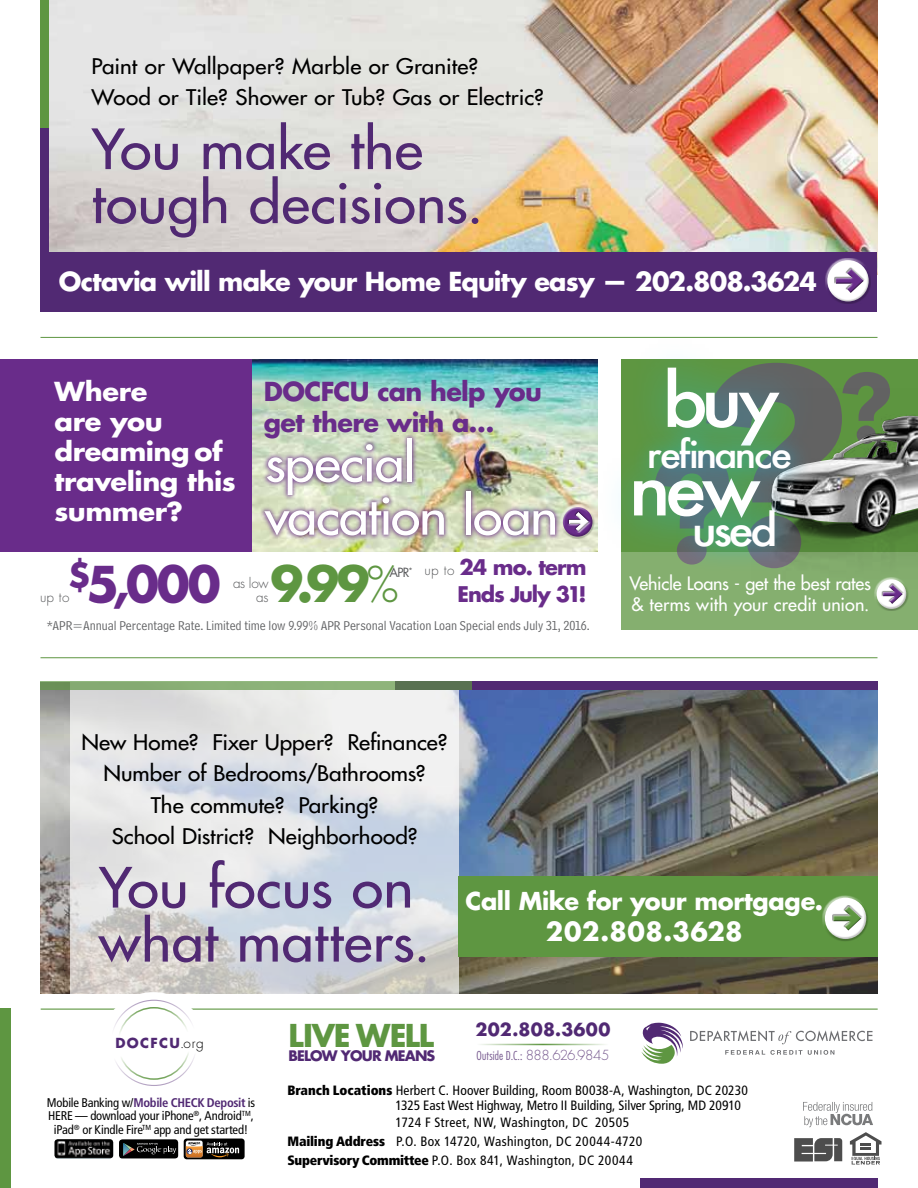
<style>
.page{position:relative;width:918px;height:1188px;background:#fff}
.page>*{position:absolute;margin:0;border:0;box-sizing:border-box;transform-origin:0 0}
.t1{font:500 71.85px/88.5px "Futura";letter-spacing:-.075em;color:#fff;text-align:center;scale:1.07 1}
.t2{font:500 54px/54px "Futura Std";letter-spacing:.005em;color:#512973;scale:1.07 1}
.t3{font:500 50.25px/53.1px "Futura Std";letter-spacing:-.02em;color:#fff;scale:1.07 1}
.t4{font:700 48px "Futura Std";color:#692c8a}
.t5{font:700 48px "Futura Std";color:#5e9641}
.t6{font:500 43.2px "Futura";color:#fff;scale:1.07 1}
.t7{font:500 36.6px "Futura";letter-spacing:-.07em;color:#fff;scale:1.07 1}
.t8{font:700 30.6px "Futura Std";letter-spacing:-.04em;color:#5e9641}
.t9{font:700 25.5px "Futura Std";letter-spacing:-.025em;color:#fff}
.t10{font:700 25.5px/30px "Futura";letter-spacing:-.015em;color:#fff;scale:1.07 1}
.t11{font:700 25.5px/31.5px "Futura Std";letter-spacing:-.025em;color:#692c8a}
.t12{font:700 25.5px "Futura Std";letter-spacing:.02em;color:#fff}
.t13{font:700 24px "Futura Std";letter-spacing:-.01em;color:#fff}
.t14{font:500 21px/31.5px "Futura Std";color:#000;text-align:center;scale:1.07 1}
.t15{font:700 21px "Futura Std";letter-spacing:-.04em;color:#692c8a}
.t16{font:500 18px/21px "Futura Std";letter-spacing:-.005em;color:#fff}
.t17{font:700 17.55px "Futura Std";letter-spacing:.01em;color:#512973}
.t18{font:700 14.1px "Futura Std";letter-spacing:-.06em;color:#512973}
.t19{font:condensed 13.5px/15px "Frutiger LT Std";letter-spacing:.01em;color:#000}
.t20{font:13.5px "Bell Centennial Address";letter-spacing:-.005em;color:#636466}
.t21{font:condensed 13.5px "Frutiger LT Std";letter-spacing:.03em;color:#000}
.t22{font:300 13.5px "Futura Std";letter-spacing:-.045em;color:#785b90}
.t23{font:300 13.5px/13.5px "Futura Std";letter-spacing:-.02em;color:#58595b;text-align:right}
.t24{font:700 13.5px "Futura";letter-spacing:.1em;color:#512973}
.t25{font:condensed 12.6px/13.5px "Frutiger LT Std";letter-spacing:-.015em;color:#000;text-align:center}
.t26{font:12.45px "Futura Std";color:#58595b}
.s1{font-weight:300;font-size:13.5px;color:#58595b}
.s2{font-weight:300}
.s3{font-weight:300;color:#000}
.s4{font-stretch:condensed;font-size:12px}
.s5{font-weight:400;font-size:12px}
.s6{font-weight:700;color:#512973}
.s7{font-weight:900}
</style>
<div class="page">
<img style="left:40px;top:690px;width:838px;height:304px">
<svg style="left:70px;top:681px;width:389px;height:313px"></svg>
<div style="left:395px;top:682px;width:483px;height:8px;background:#512973"></div>
<svg style="left:40px;top:682px;width:432px;height:8px;fill:#89ae75"></svg>
<div style="left:458px;top:877px;width:420px;height:80px;background:#5e9641"></div>
<div style="left:640px;top:1179px;width:238px;height:9px;background:#512973"></div>
<svg style="left:794px;top:1102px;width:88px;height:63px"></svg>
<hr style="left:41px;top:1009px;width:837px;height:1px;background:#5e9641">
<div style="left:0;top:1009px;width:11px;height:179px;background:#5e9641"></div>
<hr style="left:477px;top:1044px;width:133px;height:1px;background:#5e9641">
<div style="left:100px;top:992px;width:107px;height:107px;background:#fff;border-radius:50%"></div>
<div style="left:118px;top:1007px;width:72px;height:73px;border:2px solid #5e9641;border-radius:50%"></div>
<img style="left:54px;top:1139px;width:59px;height:20px">
<svg style="left:119px;top:1139px;width:59px;height:20px"></svg>
<svg style="left:184px;top:1139px;width:61px;height:20px"></svg>
<svg style="left:186px;top:1141px;width:53px;height:16px"></svg>
<hr style="left:40px;top:657px;width:838px;height:1px;background:#5e9641">
<hr style="left:40px;top:337px;width:838px;height:1px;background:#5e9641">
<svg style="left:641px;top:1022px;width:42px;height:42px"></svg>
<svg style="left:690px;top:1030px;width:183px;height:14px"></svg>
<svg style="left:725px;top:1050px;width:109px;height:5px"></svg>
<img style="left:49px;top:0;width:829px;height:252px">
<div style="left:40px;top:252px;width:838px;height:59px;background:#512973"></div>
<div style="left:40px;top:0;width:9px;height:147px;background:#5e9641"></div>
<div style="left:41px;top:128px;width:8px;height:183px;background:#512973"></div>
<div style="left:825px;top:258px;width:44px;height:33px;background:#fff;opacity:.75"></div>
<div style="left:827px;top:267px;width:44px;height:37px;background:#000;opacity:.23"></div>
<svg style="left:840px;top:262px;width:28px;height:37px"></svg>
<div style="left:834px;top:267px;width:32px;height:23px;background:#fff;opacity:.75"></div>
<div style="left:834px;top:273px;width:32px;height:22px;background:#000;opacity:.42"></div>
<div style="left:823px;top:895px;width:43px;height:33px;background:#fff;opacity:.75"></div>
<div style="left:824px;top:905px;width:44px;height:36px;background:#000;opacity:.23"></div>
<svg style="left:838px;top:900px;width:28px;height:37px"></svg>
<div style="left:831px;top:904px;width:32px;height:24px;background:#fff;opacity:.75"></div>
<div style="left:831px;top:910px;width:32px;height:22px;background:#000;opacity:.42"></div>
<div style="left:621px;top:359px;width:297px;height:271px;background:#5e9641"></div>
<div style="left:621px;top:553px;width:297px;height:77px;background:#85af6f"></div>
<svg style="left:822px;top:372px;width:68px;height:17px"></svg>
<img style="left:803px;top:389px;width:115px;height:170px">
<img style="left:803px;top:416px;width:115px;height:116px">
<div style="left:629px;top:331px;width:193px;height:159px;background:#12c3f4;opacity:.33"></div>
<div style="left:595px;top:442px;width:208px;height:120px;background:#12c3f4;opacity:.33"></div>
<div style="left:630px;top:418px;width:184px;height:73px;background:#12c3f4;opacity:.33"></div>
<div style="left:672px;top:488px;width:131px;height:86px;background:#12c3f4;opacity:.33"></div>
<div style="left:874px;top:577px;width:33px;height:25px;background:#fff;opacity:.75"></div>
<div style="left:876px;top:584px;width:33px;height:27px;background:#000;opacity:.23"></div>
<svg style="left:885px;top:580px;width:21px;height:29px"></svg>
<div style="left:881px;top:582px;width:23px;height:20px;background:#fff;opacity:.75"></div>
<div style="left:881px;top:587px;width:24px;height:19px;background:#000;opacity:.42"></div>
<div style="left:0;top:359px;width:264px;height:193px;background:#692c8a"></div>
<img style="left:253px;top:359px;width:344px;height:193px">
<div style="left:259px;top:433px;width:301px;height:108px;background:#692c8a;opacity:.8"></div>
<div style="left:560px;top:505px;width:33px;height:24px;background:#fff;opacity:.75"></div>
<div style="left:562px;top:512px;width:33px;height:27px;background:#000;opacity:.23"></div>
<svg style="left:571px;top:507px;width:21px;height:29px"></svg>
<div style="left:567px;top:510px;width:24px;height:20px;background:#fff;opacity:.75"></div>
<div style="left:567px;top:515px;width:24px;height:18px;background:#000;opacity:.42"></div>
<h3 class="t14" style="left:92px;top:50px;width:424px;text-align:left">Paint or Wallpaper? Marble or Granite?<br>Wood or Tile? Shower or Tub? Gas or Electric?</h3>
<h2 class="t2" style="left:92px;top:122px;width:368px">You make the tough decisions.</h2>
<h3 class="t9" style="left:59px;top:264px;width:760px">Octavia will make your Home Equity easy — 202.808.3624</h3>
<h3 class="t10" style="left:55px;top:376px;width:171px">Where<br>are you dreaming of traveling this summer?</h3>
<h3 class="t11" style="left:264px;top:375px;width:280px">DOCFCU can help you get there with a…</h3>
<h3 class="t3" style="left:265px;top:437px;width:276px">special vacation loan</h3>
<h3 class="t4" style="left:68px;top:552px;width:155px"><sup>$</sup>5,000</h3>
<h3 class="t15" style="left:425px;top:553px;width:164px"><span class="s1">up to</span> 24 mo. term</h3>
<h3 class="t5" style="left:271px;top:552px;width:130px">9.99<span class="s2">%</span></h3>
<p class="t26" style="left:389px;top:565px;width:25px">APR<sup>*</sup></p>
<p class="t23" style="left:233px;top:577px;width:37px">as low as</p>
<h3 class="t15" style="left:457px;top:580px;width:131px">Ends July 31!</h3>
<p class="t23" style="left:40px;top:590px;width:31px">up to</p>
<p class="t20" style="left:47px;top:618px;width:545px">*APR=Annual Percentage Rate. Limited time low 9.99% APR Personal Vacation Loan Special ends July 31, 2016.</p>
<h1 class="t1" style="left:629px;top:355px;width:143px">buy new</h1>
<h3 class="t7" style="left:647px;top:429px;width:138px">refinance</h3>
<h3 class="t6" style="left:692px;top:500px;width:82px">used</h3>
<h3 class="t16" style="left:629px;top:573px;width:243px">Vehicle Loans - get the best rates &amp; terms with your credit union.</h3>
<h3 class="t14" style="left:81px;top:726px;width:344px">New Home? Fixer Upper? Refinance?<br>Number of Bedrooms/Bathrooms?<br>The commute? Parking?<br>School District? Neighborhood?</h3>
<h2 class="t2" style="left:99px;top:861px;width:311px">You focus on what matters.</h2>
<h3 class="t13" style="left:466px;top:885px;width:359px">Call Mike for your mortgage.</h3>
<h3 class="t12" style="left:546px;top:915px;width:198px">202.808.3628</h3>
<p class="t24" style="left:115px;top:1033px;width:90px">DOCFCU<span class="s3">.org</span></p>
<h3 class="t8" style="left:288px;top:1015px;width:147px">live well</h3>
<p class="t18" style="left:288px;top:1046px;width:148px">below your means</p>
<p class="t17" style="left:475px;top:1018px;width:137px">202.808.3600</p>
<p class="t22" style="left:477px;top:1047px;width:135px"><span class="s4">Outside D.C.</span><span class="s5">:</span> 888.626.9845</p>
<p class="t25" style="left:47px;top:1096px;width:210px">Mobile Banking w/<span class="s6">Mobile CHECK Deposit</span> is<br>HERE — download your iPhone<sup>®</sup>, Android<sup>tm</sup> , iPad<sup>®</sup> or Kindle Fire<sup>tm</sup> app and get started!</p>
<p class="t19" style="left:395px;top:1083px;width:354px;text-indent:-108px"><span class="s7">Branch Locations</span> Herbert C. Hoover Building, Room B0038-A, Washington, DC 20230<br>1325 East West Highway, Metro II Building, Silver Spring, MD 20910</p>
<p class="t19" style="left:287px;top:1113px;width:356px;line-height:18.3px;text-indent:108px">1724 F Street, NW, Washington, DC 20505<br><span class="s7">Mailing Address</span> P.O. Box 14720, Washington, DC 20044-4720</p>
<p class="t21" style="left:287px;top:1153px;width:347px"><span class="s7">Supervisory Committee</span> P.O. Box 841, Washington, DC 20044</p>
</div>
